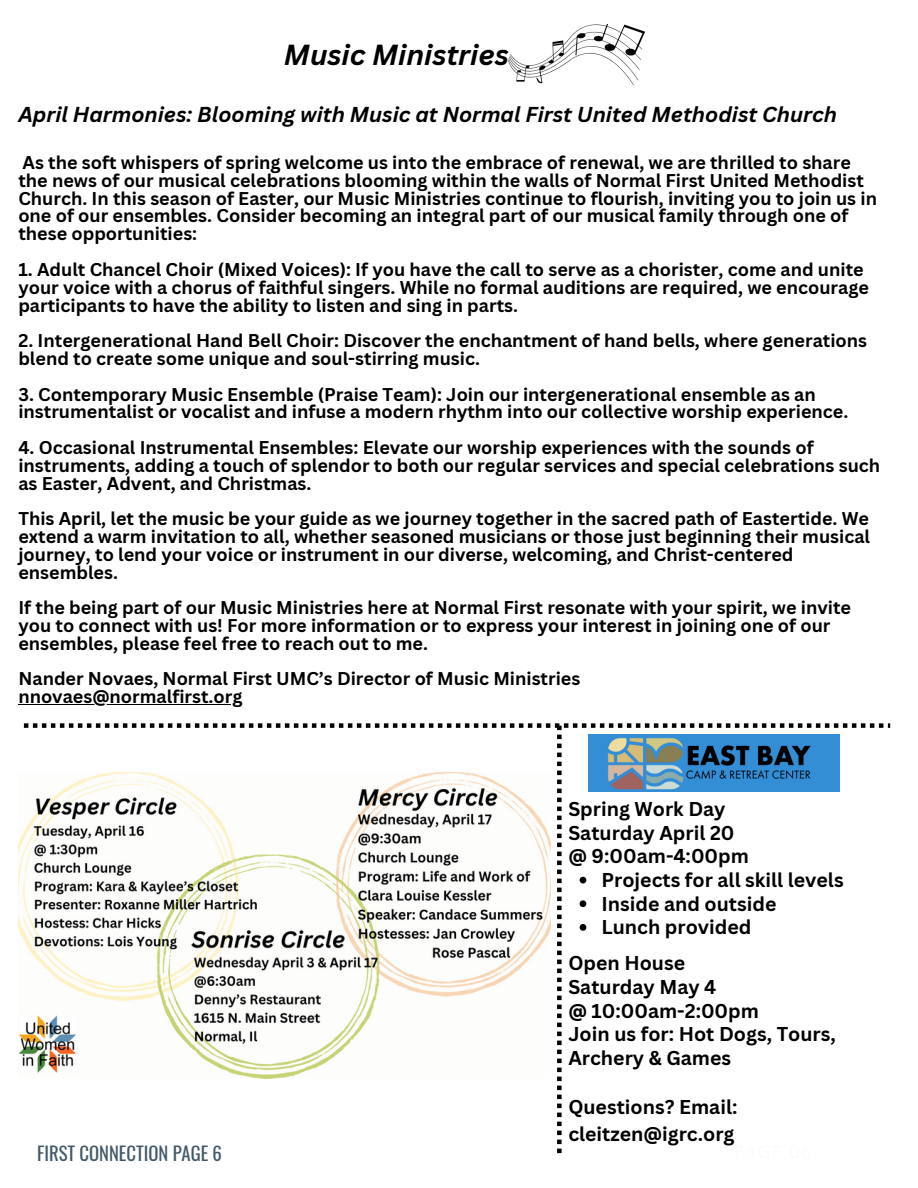
<style>
.page{position:relative;width:918px;height:1188px;background:#fff}
.page>*{position:absolute;margin:0;border:0;box-sizing:border-box;transform-origin:0 0}
.t1{font:italic 700 28.35px "Canva Sans";color:#000}
.t2{font:italic 700 21px "Canva Sans";color:#000}
.t3{font:700 19.5px/23.7px "Canva Sans";color:#000}
.t4{font:18.6px "Oswald";color:#435967}
.t5{font:700 18px/17.9px "Canva Sans";color:#000}
</style>
<div class="page">
<img style="left:509px;top:24px;width:136px;height:61px">
<hr style="left:18px;top:704px;width:225px;height:1px;background:#000">
<svg style="left:24px;top:723px;width:866px;height:430px"></svg>
<h1 class="t1" style="left:284px;top:34px;width:227px">Music Ministries</h1>
<p class="t2" style="left:18px;top:100px;width:820px">April Harmonies: Blooming with Music at Normal First United Methodist Church</p>
<p class="t5" style="left:18px;top:153px;width:860px">As the soft whispers of spring welcome us into the embrace of renewal, we are thrilled to share the news of our musical celebrations blooming within the walls of Normal First United Methodist Church. In this season of Easter, our Music Ministries continue to flourish, inviting you to join us in one of our ensembles. Consider becoming an integral part of our musical family through one of these opportunities:</p>
<p class="t5" style="left:18px;top:260px;width:852px">1. Adult Chancel Choir (Mixed Voices): If you have the call to serve as a chorister, come and unite your voice with a chorus of faithful singers. While no formal auditions are required, we encourage participants to have the ability to listen and sing in parts.</p>
<p class="t5" style="left:18px;top:331px;width:850px">2. Intergenerational Hand Bell Choir: Discover the enchantment of hand bells, where generations blend to create some unique and soul-stirring music.</p>
<p class="t5" style="left:18px;top:385px;width:832px">3. Contemporary Music Ensemble (Praise Team): Join our intergenerational ensemble as an instrumentalist or vocalist and infuse a modern rhythm into our collective worship experience.</p>
<p class="t5" style="left:18px;top:438px;width:863px">4. Occasional Instrumental Ensembles: Elevate our worship experiences with the sounds of instruments, adding a touch of splendor to both our regular services and special celebrations such as Easter, Advent, and Christmas.</p>
<p class="t5" style="left:18px;top:509px;width:853px">This April, let the music be your guide as we journey together in the sacred path of Eastertide. We extend a warm invitation to all, whether seasoned musicians or those just beginning their musical journey, to lend your voice or instrument in our diverse, welcoming, and Christ-centered ensembles.</p>
<p class="t5" style="left:18px;top:598px;width:834px">If the being part of our Music Ministries here at Normal First resonate with your spirit, we invite you to connect with us! For more information or to express your interest in joining one of our ensembles, please feel free to reach out to me.</p>
<p class="t5" style="left:18px;top:670px;width:564px">Nander Novaes, Normal First UMC’s Director of Music Ministries nnovaes@normalfirst.org</p>
<p class="t4" style="left:37px;top:1139px;width:186px">FIRST CONNECTION PAGE 6</p>
<p class="t3" style="left:568px;top:797px;width:159px">Spring Work Day</p>
<p class="t3" style="left:568px;top:820px;width:168px">Saturday April 20</p>
<p class="t3" style="left:568px;top:844px;width:182px">@ 9:00am-4:00pm</p>
<p class="t3" style="left:601px;top:867px;width:244px">Projects for all skill levels</p>
<p class="t3" style="left:601px;top:891px;width:176px">Inside and outside</p>
<p class="t3" style="left:601px;top:915px;width:151px">Lunch provided</p>
<p class="t3" style="left:568px;top:951px;width:269px">Open House<br>Saturday May 4<br>@ 10:00am-2:00pm<br>Join us for: Hot Dogs, Tours,<br>Archery &amp; Games</p>
<p class="t3" style="left:568px;top:1093px;width:171px;line-height:27px">Questions? Email: cleitzen@igrc.org</p>
</div>
